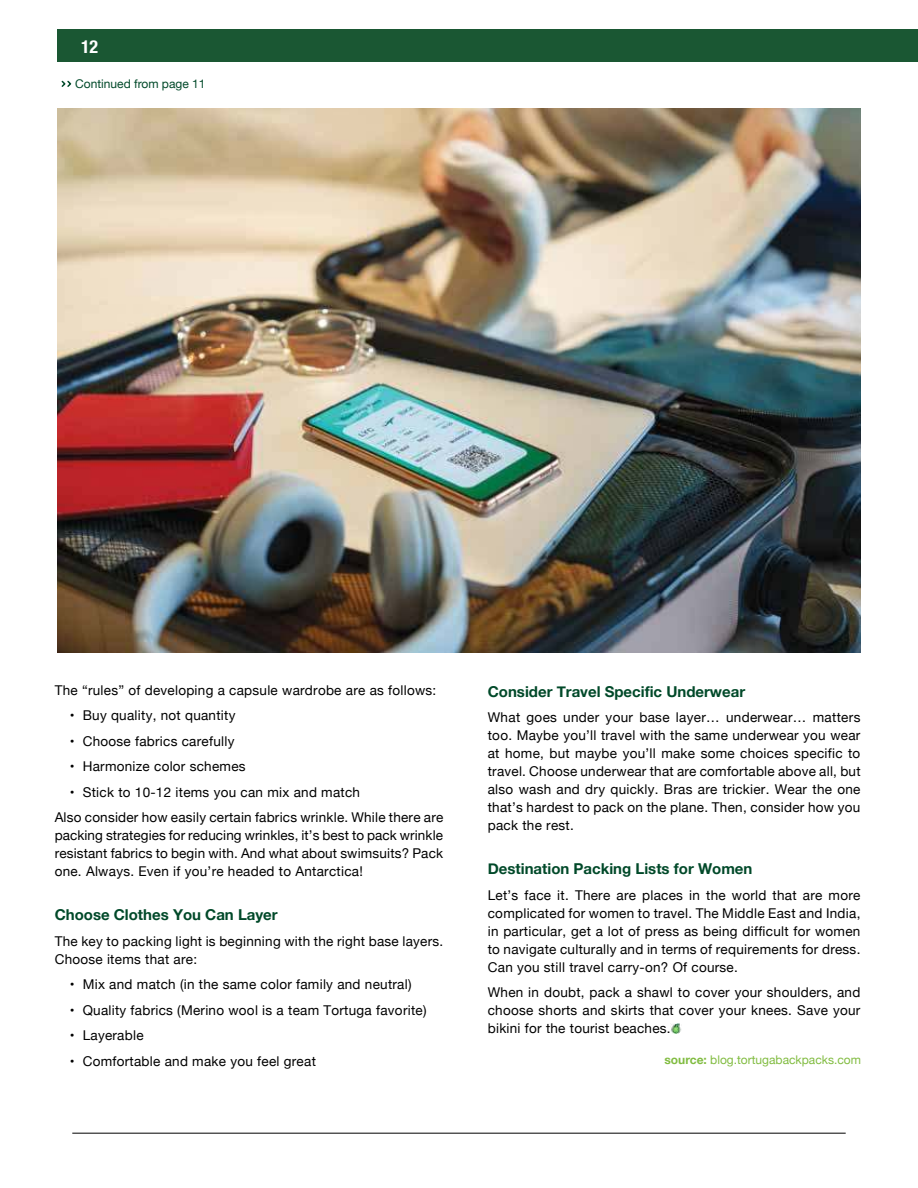
<style>
.page{position:relative;width:918px;height:1188px;background:#fff}
.page>*{position:absolute;margin:0;border:0;box-sizing:border-box;transform-origin:0 0}
.t1{font:700 condensed 18px "Helvetica Neue";color:#fff}
.t2{font:700 15px "Helvetica Neue";color:#014929}
.t3{font:13.5px/18px "Helvetica Neue";letter-spacing:.02em;color:#000;text-align:justify}
.t4{font:12px "Helvetica Neue";color:#81bc41}
.t5{font:12px "Helvetica Neue";color:#014929}
.s1{font-weight:700}
</style>
<div class="page">
<div style="left:58px;top:29px;width:860px;height:33px;background:#1a5733"></div>
<hr style="left:72px;top:1133px;width:774px;height:1px;background:#000">
<svg style="left:61px;top:80px;width:11px;height:7px"></svg>
<svg style="left:671px;top:1023px;width:10px;height:11px"></svg>
<img style="left:58px;top:108px;width:802px;height:544px">
<h1 class="t1" style="left:81px;top:40px;width:19px">12</h1>
<p class="t5" style="left:75px;top:75px;width:132px">Continued from page 11</p>
<p class="t3" style="left:55px;top:682px;width:383px">The “rules” of developing a capsule wardrobe are as follows:</p>
<p class="t3" style="left:70px;top:707px;width:167px">• Buy quality, not quantity</p>
<p class="t3" style="left:70px;top:733px;width:166px">• Choose fabrics carefully</p>
<p class="t3" style="left:70px;top:758px;width:177px">• Harmonize color schemes</p>
<p class="t3" style="left:55px;top:780px;width:390px;line-height:25.5px;text-indent:15px">• Stick to 10-12 items you can mix and match<br>Also consider how easily certain fabrics wrinkle. While there are</p>
<p class="t3" style="left:55px;top:827px;width:390px">packing strategies for reducing wrinkles, it’s best to pack wrinkle resistant fabrics to begin with. And what about swimsuits? Pack one. Always. Even if you’re headed to Antarctica!</p>
<p class="t2" style="left:55px;top:910px;width:225px">Choose Clothes You Can Layer</p>
<p class="t3" style="left:55px;top:933px;width:390px">The key to packing light is beginning with the right base layers.<br>Choose items that are:</p>
<p class="t3" style="left:70px;top:976px;width:343px">• Mix and match (in the same color family and neutral)</p>
<p class="t3" style="left:70px;top:1002px;width:358px">• Quality fabrics (Merino wool is a team Tortuga favorite)</p>
<p class="t3" style="left:70px;top:1027px;width:75px">• Layerable</p>
<p class="t3" style="left:70px;top:1053px;width:248px">• Comfortable and make you feel great</p>
<p class="t2" style="left:488px;top:686px;width:259px">Consider Travel Specific Underwear</p>
<p class="t3" style="left:488px;top:709px;width:374px">What goes under your base layer… underwear… matters too. Maybe you’ll travel with the same underwear you wear at home, but maybe you’ll make some choices specific to travel. Choose underwear that are comfortable above all, but also wash and dry quickly. Bras are trickier. Wear the one that’s hardest to pack on the plane. Then, consider how you pack the rest.</p>
<p class="t2" style="left:488px;top:863px;width:266px">Destination Packing Lists for Women</p>
<p class="t3" style="left:488px;top:887px;width:374px">Let’s face it. There are places in the world that are more complicated for women to travel. The Middle East and India, in particular, get a lot of press as being difficult for women to navigate culturally and in terms of requirements for dress.<br>Can you still travel carry-on? Of course.</p>
<p class="t3" style="left:488px;top:984px;width:374px">When in doubt, pack a shawl to cover your shoulders, and choose shorts and skirts that cover your knees. Save your bikini for the tourist beaches.</p>
<p class="t4" style="left:665px;top:1051px;width:198px"><span class="s1">source:</span> blog.tortugabackpacks.com</p>
</div>
